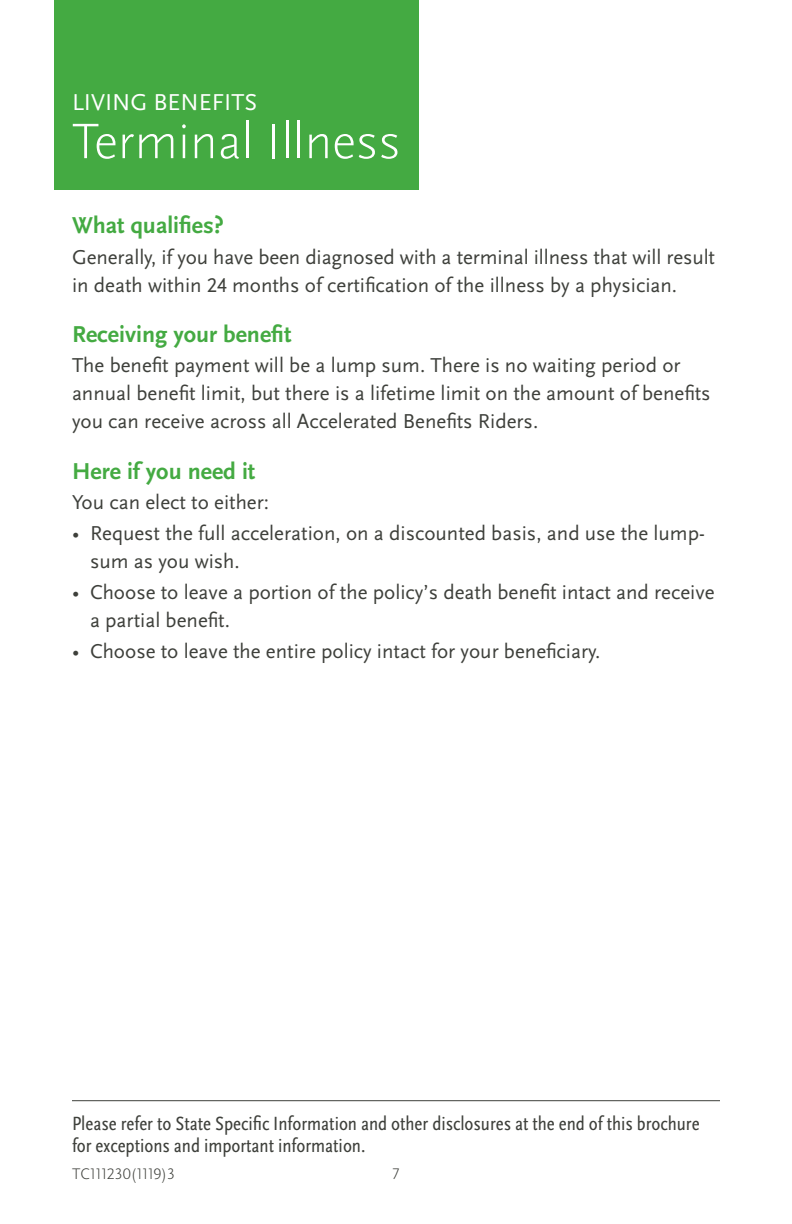
<style>
.page{position:relative;width:792px;height:1224px;background:#fff}
.page>*{position:absolute;margin:0;border:0;box-sizing:border-box;transform-origin:0 0}
.H1_5_Green_Section_H{font:300 52px "Scala Sans OT";color:#fff}
.t1{font:700 24px "Scala Sans OT";color:#44aa42}
.H1_5_Green_Section_H-2{font:24px "Scala Sans OT";color:#fff}
.Body{font:21px/28px "Scala Sans OT";color:#3e403b}
.Body_2_-_Before_List{font:21px "Scala Sans OT";color:#3e403b}
.Disclaimer_-_Consume{font:condensed 20px/22px "Scala Sans OT";color:#3e403b}
.TC_and_Cat{font:300 16px "Scala Sans OT";color:#3e403b}
</style>
<div class="page">
<div style="left:54px;top:0;width:365px;height:190px;background:#44aa42"></div>
<hr style="left:72px;top:1100px;width:648px;height:1px;background:#3e403b">
<p class="H1_5_Green_Section_H-2" style="left:72px;top:88px;width:187px">LIVING BENEFITS</p>
<p class="H1_5_Green_Section_H" style="left:72px;top:110px;width:330px">Terminal Illness</p>
<h3 class="t1" style="left:72px;top:211px;width:153px">What qualifies?</h3>
<p class="Body" style="left:72px;top:243px;width:645px">Generally, if you have been diagnosed with a terminal illness that will result in death within 24 months of certification of the illness by a physician.</p>
<h3 class="t1" style="left:72px;top:319px;width:221px">Receiving your benefit</h3>
<p class="Body" style="left:72px;top:352px;width:640px">The benefit payment will be a lump sum. There is no waiting period or annual benefit limit, but there is a lifetime limit on the amount of benefits you can receive across all Accelerated Benefits Riders.</p>
<h3 class="t1" style="left:72px;top:456px;width:185px">Here if you need it</h3>
<p class="Body_2_-_Before_List" style="left:72px;top:490px;width:199px">You can elect to either:</p>
<p class="Body" style="left:90px;top:519px;width:616px;text-indent:-18px">• Request the full acceleration, on a discounted basis, and use the lump&shy;sum as you wish.</p>
<p class="Body" style="left:90px;top:578px;width:626px;text-indent:-18px">• Choose to leave a portion of the policy’s death benefit intact and receive a partial benefit.</p>
<p class="Body" style="left:72px;top:637px;width:530px">• Choose to leave the entire policy intact for your beneficiary.</p>
<p class="Disclaimer_-_Consume" style="left:72px;top:1112px;width:629px">Please refer to State Specific Information and other disclosures at the end of this brochure for exceptions and important information.</p>
<p class="TC_and_Cat" style="left:72px;top:1165px;width:105px">TC111230(1119)3</p>
<p class="TC_and_Cat" style="left:393px;top:1165px;width:8px">7</p>
</div>
